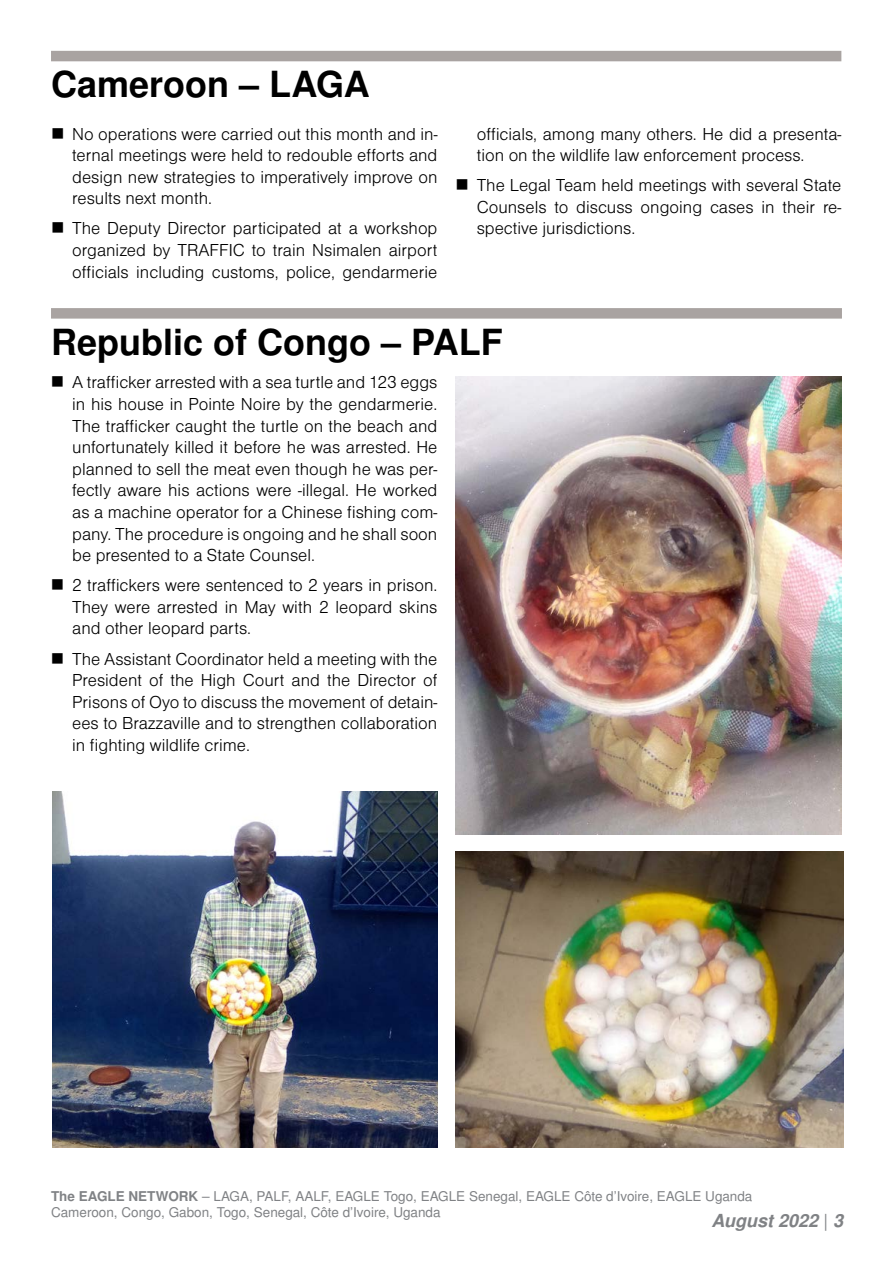
<style>
.page{position:relative;width:893px;height:1263px;background:#fff}
.page>*{position:absolute;margin:0;border:0;box-sizing:border-box;transform-origin:0 0}
.t1{font:700 36px "Nimbus Sans LOT";color:#000}
.t2{font:18px/21.6px "Nimbus Sans DOT Ligh";color:#000;text-align:justify}
.t3{font:italic 700 18px "Nimbus Sans LOT";color:#808285}
.t4{font:13.5px/16.2px "Nimbus Sans LOT";color:#808285}
.s1{font-weight:700}
.s2{font-weight:400;font-style:normal}
</style>
<div class="page">
<div style="left:51px;top:51px;width:790px;height:10px;background:#a9a3a1"></div>
<div style="left:51px;top:308px;width:791px;height:11px;background:#a9a3a1"></div>
<img style="left:455px;top:376px;width:386px;height:458px">
<img style="left:455px;top:851px;width:388px;height:296px">
<img style="left:52px;top:792px;width:385px;height:355px">
<h1 class="t1" style="left:51px;top:63px;width:320px">Cameroon – LAGA</h1>
<p class="t2" style="left:72px;top:123px;width:367px">No operations were carried out this month and in&shy;ternal meetings were held to redouble efforts and design new strategies to imperatively improve on results next month.</p>
<p class="t2" style="left:72px;top:218px;width:367px">The Deputy Director participated at a workshop organized by TRAFFIC to train Nsimalen airport officials including customs, police, gendarmerie</p>
<p class="t2" style="left:477px;top:123px;width:366px">officials, among many others. He did a presenta&shy;tion on the wildlife law enforcement process.</p>
<p class="t2" style="left:477px;top:175px;width:366px">The Legal Team held meetings with several State Counsels to discuss ongoing cases in their re&shy;spective jurisdictions.</p>
<h1 class="t1" style="left:51px;top:321px;width:453px">Republic of Congo – PALF</h1>
<p class="t2" style="left:72px;top:372px;width:367px">A trafficker arrested with a sea turtle and 123 eggs in his house in Pointe Noire by the gendarmerie.<br>The trafficker caught the turtle on the beach and unfortunately killed it before he was arrested. He planned to sell the meat even though he was per&shy;fectly aware his actions were -illegal. He worked as a machine operator for a Chinese fishing com&shy;pany. The procedure is ongoing and he shall soon be presented to a State Counsel.</p>
<p class="t2" style="left:72px;top:575px;width:367px">2 traffickers were sentenced to 2 years in prison.<br>They were arrested in May with 2 leopard skins and other leopard parts.</p>
<p class="t2" style="left:72px;top:648px;width:367px">The Assistant Coordinator held a meeting with the President of the High Court and the Director of Prisons of Oyo to discuss the movement of detain&shy;ees to Brazzaville and to strengthen collaboration in fighting wildlife crime.</p>
<p class="t4" style="left:51px;top:1189px;width:703px"><span class="s1">The EAGLE NETWORK</span> – LAGA, PALF, AALF, EAGLE Togo, EAGLE Senegal, EAGLE Côte d’Ivoire, EAGLE Uganda<br>Cameroon, Congo, Gabon, Togo, Senegal, Côte d’Ivoire, Uganda</p>
<p class="t3" style="left:711px;top:1210px;width:133px">August 2022 <span class="s2">|</span> 3</p>
</div>
